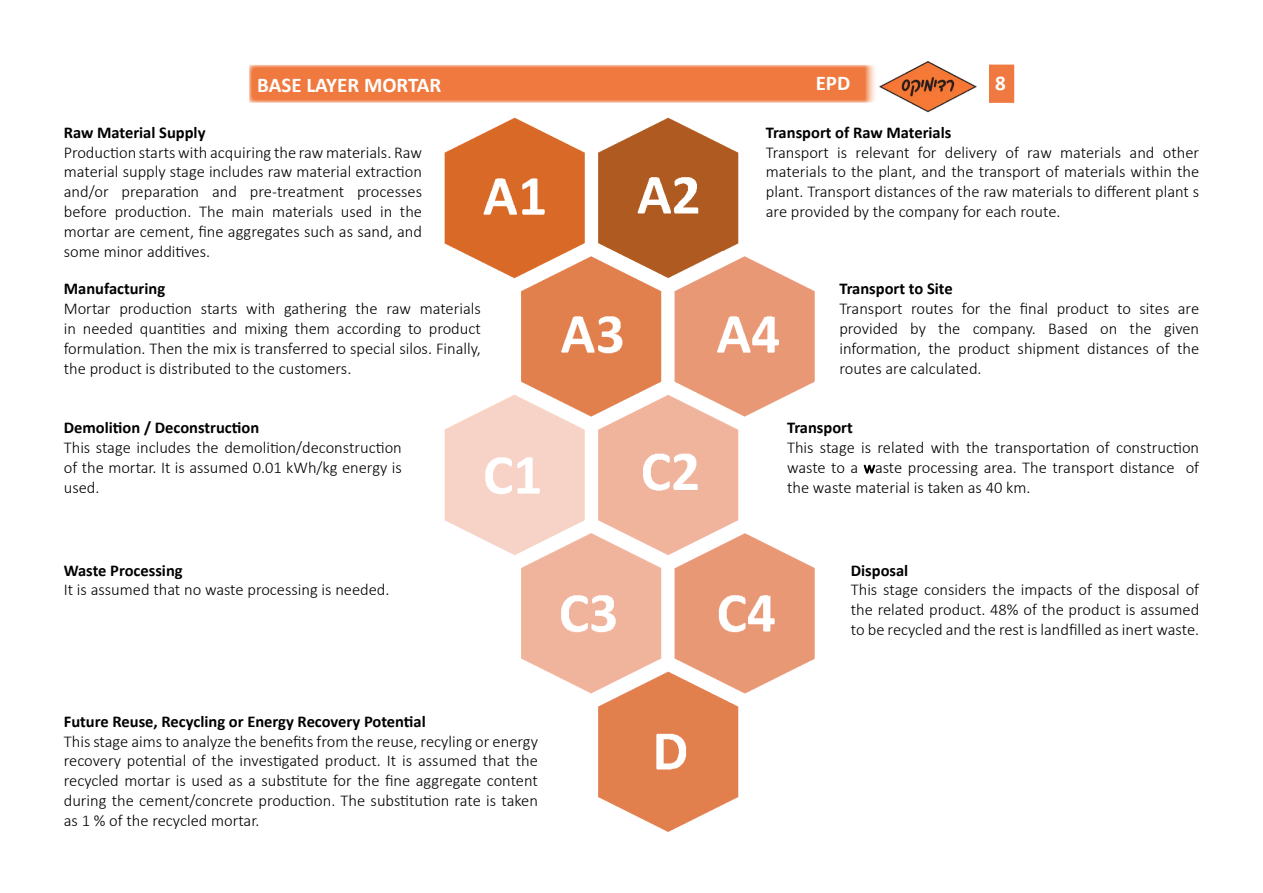
<style>
.page{position:relative;width:1263px;height:893px;background:#fff}
.page>*{position:absolute;margin:0;border:0;box-sizing:border-box;transform-origin:0 0}
.t1{font:700 21px "Calibri";color:#fff}
.t2{font:300 16.5px/19.8px "Calibri";color:#000;text-align:justify}
.t3{font:700 16.5px "Calibri";color:#000}
</style>
<div class="page">
<div style="left:249px;top:65px;width:629px;height:38px;background:#ef793f;border:2px solid #ef793f"></div>
<img style="left:866px;top:61px;width:111px;height:52px">
<div style="left:989px;top:65px;width:25px;height:38px;background:#ef7940"></div>
<img style="left:444px;top:107px;width:431px;height:725px">
<p class="t1" style="left:257px;top:70px;width:186px">BASE LAYER MORTAR</p>
<p class="t1" style="left:816px;top:68px;width:36px">EPD</p>
<p class="t1" style="left:995px;top:68px;width:12px">8</p>
<p class="t3" style="left:64px;top:121px;width:143px">Raw Material Supply</p>
<p class="t2" style="left:64px;top:142px;width:360px">Production starts with acquiring the raw materials. Raw material supply stage includes raw material extraction and/or preparation and pre-treatment processes before production. The main materials used in the mortar are cement, fine aggregates such as sand, and some minor additives.</p>
<p class="t3" style="left:64px;top:277px;width:103px">Manufacturing</p>
<p class="t2" style="left:64px;top:299px;width:419px">Mortar production starts with gathering the raw materials in needed quantities and mixing them according to product formulation. Then the mix is transferred to special silos. Finally, the product is distributed to the customers.</p>
<p class="t3" style="left:64px;top:416px;width:197px">Demolition / Deconstruction</p>
<p class="t2" style="left:64px;top:438px;width:340px">This stage includes the demolition/deconstruction of the mortar. It is assumed 0.01 kWh/kg energy is used.</p>
<p class="t3" style="left:64px;top:558px;width:120px">Waste Processing</p>
<p class="t2" style="left:64px;top:580px;width:327px">It is assumed that no waste processing is needed.</p>
<p class="t3" style="left:64px;top:710px;width:364px">Future Reuse, Recycling or Energy Recovery Potential</p>
<p class="t2" style="left:64px;top:731px;width:476px">This stage aims to analyze the benefits from the reuse, recyling or energy recovery potential of the investigated product. It is assumed that the recycled mortar is used as a substitute for the fine aggregate content during the cement/concrete production. The substitution rate is taken as 1 % of the recycled mortar.</p>
<p class="t3" style="left:766px;top:121px;width:187px">Transport of Raw Materials</p>
<p class="t2" style="left:766px;top:142px;width:435px">Transport is relevant for delivery of raw materials and other materials to the plant, and the transport of materials within the plant. Transport distances of the raw materials to different plant s are provided by the company for each route.</p>
<p class="t3" style="left:839px;top:277px;width:115px">Transport to Site</p>
<p class="t2" style="left:839px;top:299px;width:361px">Transport routes for the final product to sites are provided by the company. Based on the given information, the product shipment distances of the routes are calculated.</p>
<p class="t3" style="left:787px;top:416px;width:67px">Transport</p>
<p class="t2" style="left:787px;top:438px;width:414px">This stage is related with the transportation of construction waste to a waste processing area. The transport distance of the waste material is taken as 40 km.</p>
<p class="t3" style="left:851px;top:558px;width:59px">Disposal</p>
<p class="t2" style="left:851px;top:580px;width:350px">This stage considers the impacts of the disposal of the related product. 48% of the product is assumed to be recycled and the rest is landfilled as inert waste.</p>
</div>
